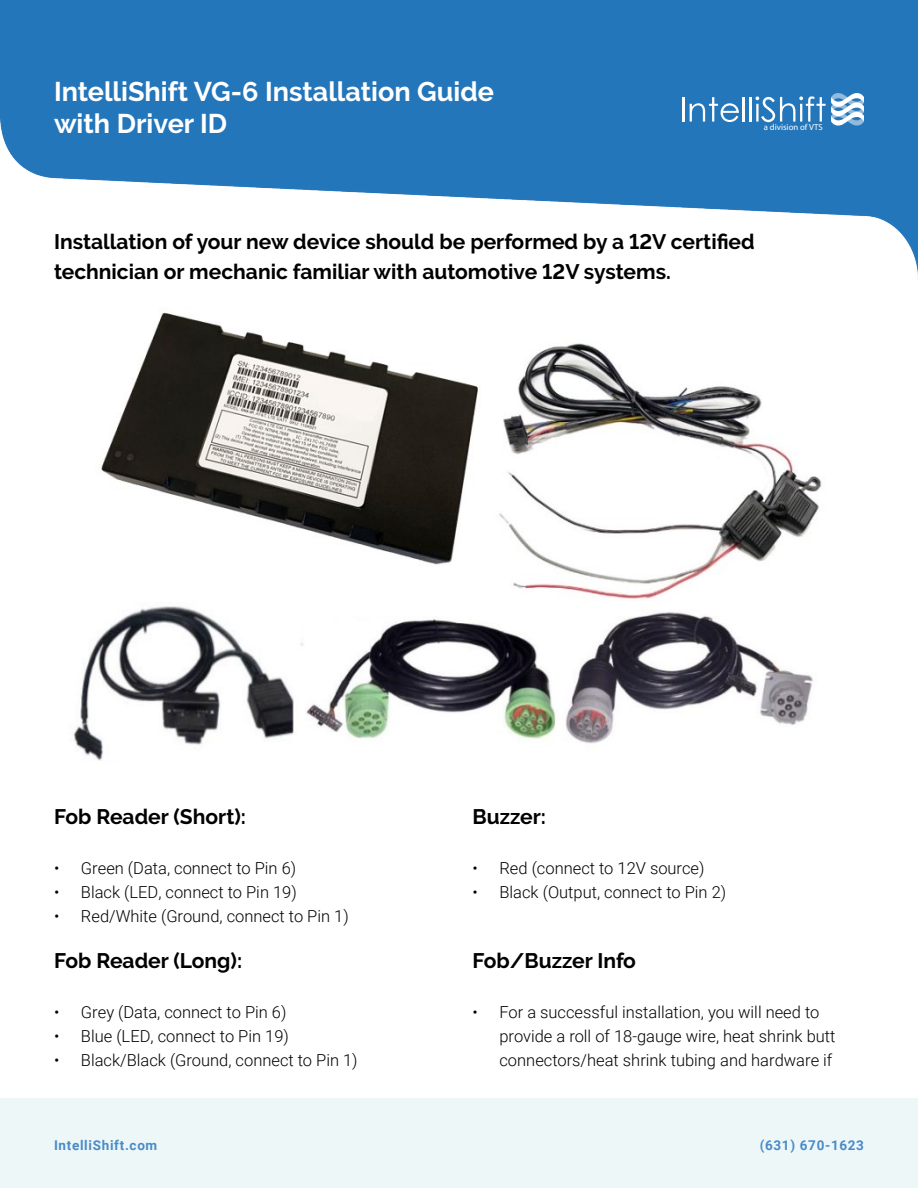
<style>
.page{position:relative;width:918px;height:1188px;background:#fff}
.page>*{position:absolute;margin:0;border:0;box-sizing:border-box;transform-origin:0 0}
.t1{font:700 27px/32.4px "Raleway";color:#fff}
.t2{font:700 21px/30px "Raleway";color:#000}
.t3{font:300 16.5px/24px "Roboto";color:#000}
.t4{font:700 13.5px "Roboto";letter-spacing:.05em;color:#498bc9}
.t5{font:8.7px "Myriad Pro";color:#fff}
</style>
<div class="page">
<div style="left:0;top:1098px;width:918px;height:90px;background:#edf7f7"></div>
<img style="left:0;top:0;width:918px;height:276px">
<hr style="left:682px;top:98px;width:2px;height:24px;background:#fff">
<svg style="left:690px;top:97px;width:49px;height:25px"></svg>
<hr style="left:743px;top:97px;width:2px;height:25px;background:#fff">
<hr style="left:750px;top:97px;width:2px;height:25px;background:#fff">
<svg style="left:755px;top:93px;width:109px;height:33px"></svg>
<img style="left:73px;top:312px;width:749px;height:449px">
<h1 class="t1" style="left:54px;top:76px;width:441px">IntelliShift VG-6 Installation Guide with Driver ID</h1>
<p class="t5" style="left:764px;top:121px;width:60px">a division of VTS</p>
<p class="t2" style="left:54px;top:227px;width:702px">Installation of your new device should be performed by a 12V certified technician or mechanic familiar with automotive 12V systems.</p>
<p class="t2" style="left:54px;top:802px;width:194px">Fob Reader (Short):</p>
<p class="t3" style="left:54px;top:856px;width:244px">• Green (Data, connect to Pin 6)</p>
<p class="t3" style="left:54px;top:880px;width:244px">• Black (LED, connect to Pin 19)</p>
<p class="t3" style="left:54px;top:904px;width:296px">• Red/White (Ground, connect to Pin 1)</p>
<p class="t2" style="left:472px;top:802px;width:75px">Buzzer:</p>
<p class="t3" style="left:472px;top:856px;width:233px">• Red (connect to 12V source)</p>
<p class="t3" style="left:472px;top:880px;width:255px">• Black (Output, connect to Pin 2)</p>
<p class="t2" style="left:54px;top:946px;width:190px">Fob Reader (Long):</p>
<p class="t3" style="left:54px;top:999px;width:234px">• Grey (Data, connect to Pin 6)</p>
<p class="t3" style="left:54px;top:1023px;width:236px">• Blue (LED, connect to Pin 19)</p>
<p class="t3" style="left:54px;top:1047px;width:305px">• Black/Black (Ground, connect to Pin 1)</p>
<p class="t2" style="left:472px;top:946px;width:165px">Fob/Buzzer Info</p>
<p class="t3" style="left:499px;top:999px;width:338px;text-indent:-27px">• For a successful installation, you will need to provide a roll of 18-gauge wire, heat shrink butt connectors/heat shrink tubing and hardware if</p>
<p class="t4" style="left:54px;top:1136px;width:105px">IntelliShift.com</p>
<p class="t4" style="left:760px;top:1136px;width:106px">(631) 670-1623</p>
</div>
